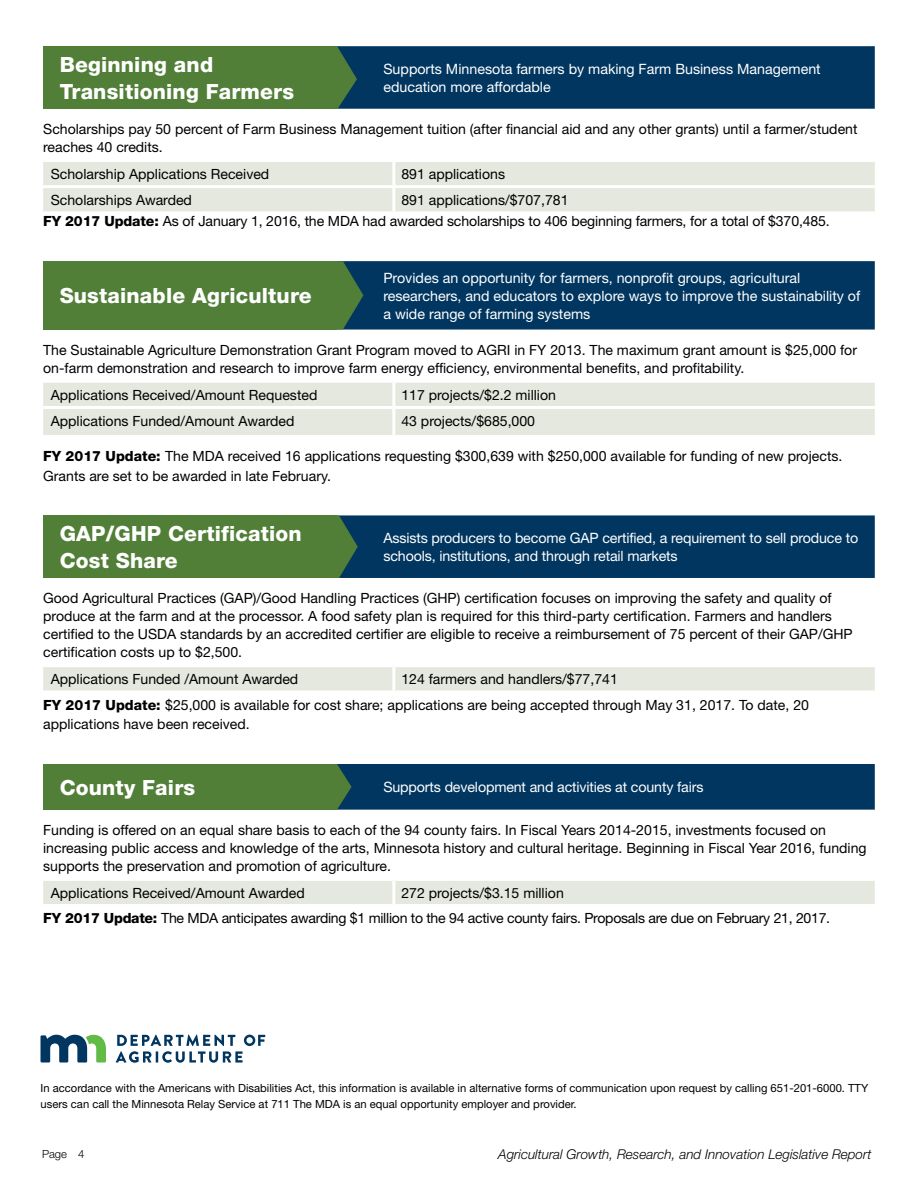
<style>
.page{position:relative;width:918px;height:1188px;background:#fff}
.page>*{position:absolute;margin:0;border:0;box-sizing:border-box;transform-origin:0 0}
.t1{font:800 21px/27px "Helvetica Neue";letter-spacing:.01em;color:#fff}
.t2{font:14.25px/17.9px "Helvetica Neue";color:#fff}
.t3{font:14.1px/18px "Helvetica Neue";color:#000}
.t4{font:14.1px/24.8px "Helvetica Neue";letter-spacing:-.02em;color:#000}
.t5{font:italic 300 13.5px "Helvetica Neue";color:#000}
.t6{font:11.25px/16.5px "Helvetica Neue";color:#000}
.t7{font:300 11.25px "Helvetica Neue";color:#000}
.s1{font-weight:800}
</style>
<div class="page">
<div style="left:43px;top:46px;width:294px;height:63px;background:#517f37"></div>
<div style="left:43px;top:162px;width:832px;height:49px;background:#e5e8de"></div>
<hr style="left:43px;top:185px;width:351px;height:3px;background:#fff">
<hr style="left:392px;top:162px;width:3px;height:23px;background:#fff">
<hr style="left:394px;top:185px;width:481px;height:3px;background:#fff">
<hr style="left:392px;top:188px;width:3px;height:23px;background:#fff">
<div style="left:43px;top:261px;width:294px;height:69px;background:#517f37"></div>
<div style="left:43px;top:383px;width:832px;height:52px;background:#e5e8de"></div>
<hr style="left:43px;top:406px;width:351px;height:3px;background:#fff">
<hr style="left:392px;top:383px;width:3px;height:23px;background:#fff">
<hr style="left:394px;top:406px;width:481px;height:3px;background:#fff">
<hr style="left:392px;top:409px;width:3px;height:26px;background:#fff">
<div style="left:43px;top:515px;width:294px;height:63px;background:#517f37"></div>
<div style="left:43px;top:667px;width:832px;height:23px;background:#e5e8de"></div>
<hr style="left:392px;top:667px;width:3px;height:23px;background:#fff">
<div style="left:43px;top:764px;width:294px;height:46px;background:#517f37"></div>
<div style="left:43px;top:881px;width:832px;height:23px;background:#e5e8de"></div>
<hr style="left:392px;top:881px;width:3px;height:23px;background:#fff">
<div style="left:337px;top:46px;width:538px;height:63px;background:#003660"></div>
<div style="left:337px;top:261px;width:538px;height:69px;background:#003660"></div>
<div style="left:337px;top:515px;width:538px;height:63px;background:#003660"></div>
<div style="left:337px;top:764px;width:538px;height:46px;background:#003660"></div>
<svg style="left:40px;top:1035px;width:66px;height:28px"></svg>
<svg style="left:116px;top:1035px;width:149px;height:28px"></svg>
<h1 class="t1" style="left:60px;top:51px;width:236px">Beginning and<br>Transitioning Farmers</h1>
<p class="t2" style="left:383px;top:60px;width:439px">Supports Minnesota farmers by making Farm Business Management education more affordable</p>
<p class="t3" style="left:43px;top:120px;width:816px">Scholarships pay 50 percent of Farm Business Management tuition (after financial aid and any other grants) until a farmer/student reaches 40 credits.</p>
<p class="t3" style="left:51px;top:165px;width:220px">Scholarship Applications Received</p>
<p class="t3" style="left:401px;top:165px;width:105px">891 applications</p>
<p class="t3" style="left:51px;top:191px;width:143px">Scholarships Awarded</p>
<p class="t3" style="left:43px;top:190px;width:788px;line-height:21px;text-indent:358px">891 applications/$707,781<br><span class="s1">FY 2017 Update:</span> As of January 1, 2016, the MDA had awarded scholarships to 406 beginning farmers, for a total of $370,485.</p>
<p class="t2" style="left:383px;top:269px;width:478px">Provides an opportunity for farmers, nonprofit groups, agricultural researchers, and educators to explore ways to improve the sustainability of a wide range of farming systems</p>
<p class="t3" style="left:43px;top:340px;width:815px">The Sustainable Agriculture Demonstration Grant Program moved to AGRI in FY 2013. The maximum grant amount is $25,000 for on-farm demonstration and research to improve farm energy efficiency, environmental benefits, and profitability.</p>
<p class="t3" style="left:51px;top:386px;width:268px">Applications Received/Amount Requested</p>
<p class="t3" style="left:401px;top:386px;width:156px">117 projects/$2.2 million</p>
<p class="t3" style="left:51px;top:412px;width:245px">Applications Funded/Amount Awarded</p>
<p class="t3" style="left:401px;top:412px;width:135px">43 projects/$685,000</p>
<p class="t3" style="left:43px;top:446px;width:801px;line-height:19.5px"><span class="s1">FY 2017 Update:</span> The MDA received 16 applications requesting $300,639 with $250,000 available for funding of new projects.<br>Grants are set to be awarded in late February.</p>
<h1 class="t1" style="left:60px;top:282px;width:253px">Sustainable Agriculture</h1>
<h1 class="t1" style="left:60px;top:520px;width:244px">GAP/GHP Certification<br>Cost Share</h1>
<p class="t2" style="left:383px;top:529px;width:476px">Assists producers to become GAP certified, a requirement to sell produce to schools, institutions, and through retail markets</p>
<p class="t3" style="left:43px;top:589px;width:811px">Good Agricultural Practices (GAP)/Good Handling Practices (GHP) certification focuses on improving the safety and quality of produce at the farm and at the processor. A food safety plan is required for this third-party certification. Farmers and handlers certified to the USDA standards by an accredited certifier are eligible to receive a reimbursement of 75 percent of their GAP/GHP certification costs up to $2,500.</p>
<p class="t3" style="left:51px;top:670px;width:249px">Applications Funded /Amount Awarded</p>
<p class="t3" style="left:43px;top:666px;width:767px;line-height:25.3px;text-indent:358px">124 farmers and handlers/$77,741<br><span class="s1">FY 2017 Update:</span> $25,000 is available for cost share; applications are being accepted through May 31, 2017. To date, 20</p>
<p class="t3" style="left:43px;top:715px;width:208px">applications have been received.</p>
<h1 class="t1" style="left:60px;top:774px;width:137px">County Fairs</h1>
<p class="t2" style="left:383px;top:778px;width:322px">Supports development and activities at county fairs</p>
<p class="t3" style="left:43px;top:821px;width:825px">Funding is offered on an equal share basis to each of the 94 county fairs. In Fiscal Years 2014-2015, investments focused on increasing public access and knowledge of the arts, Minnesota history and cultural heritage. Beginning in Fiscal Year 2016, funding supports the preservation and promotion of agriculture.</p>
<p class="t3" style="left:51px;top:884px;width:256px">Applications Received/Amount Awarded</p>
<p class="t4" style="left:43px;top:880px;width:789px;text-indent:358px">272 projects/$3.15 million<br><span class="s1">FY 2017 Update:</span> The MDA anticipates awarding $1 million to the 94 active county fairs. Proposals are due on February 21, 2017.</p>
<p class="t6" style="left:40px;top:1079px;width:829px">In accordance with the Americans with Disabilities Act, this information is available in alternative forms of communication upon request by calling 651-201-6000. TTY users can call the Minnesota Relay Service at 711 The MDA is an equal opportunity employer and provider.</p>
<p class="t7" style="left:42px;top:1147px;width:44px">Page 4</p>
<p class="t5" style="left:498px;top:1146px;width:375px">Agricultural Growth, Research, and Innovation Legislative Report</p>
</div>
